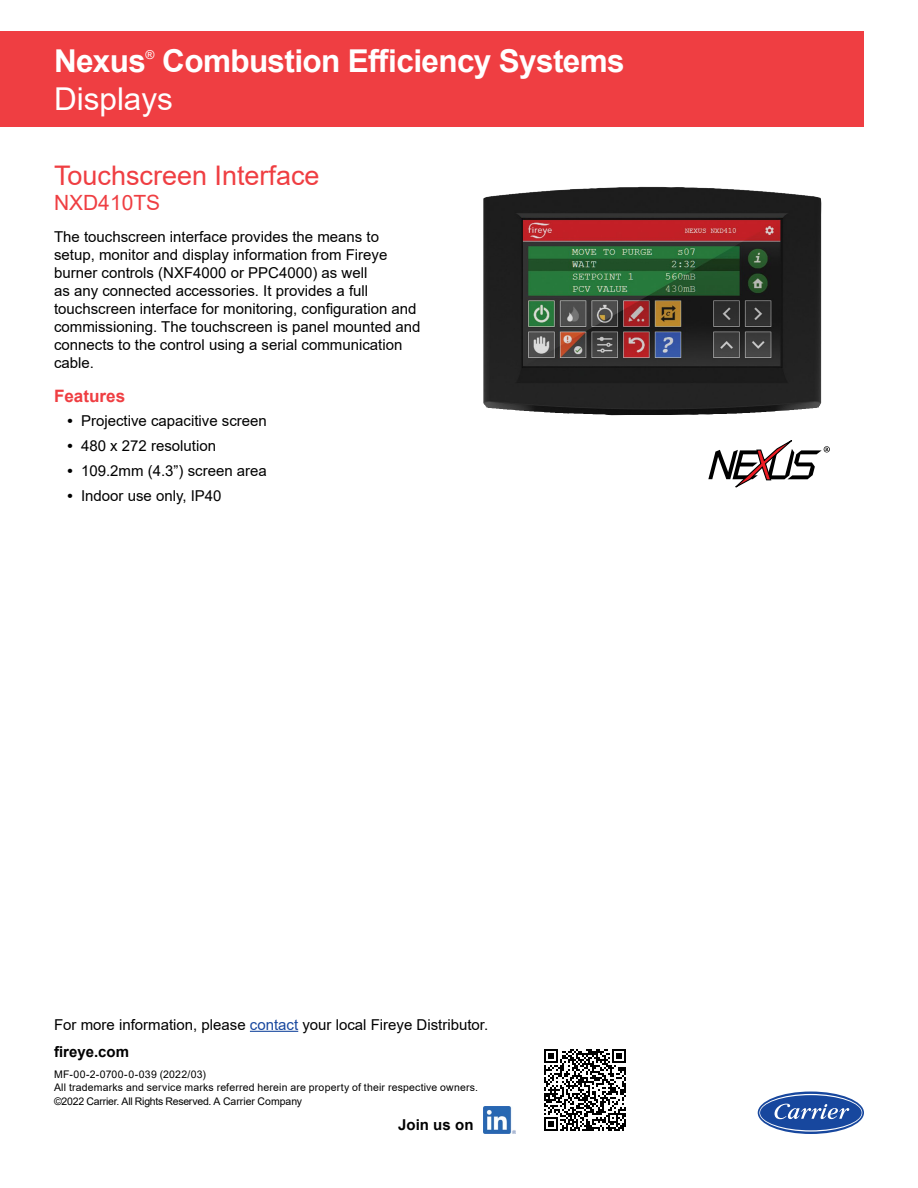
<style>
.page{position:relative;width:918px;height:1188px;background:#fff}
.page>*{position:absolute;margin:0;border:0;box-sizing:border-box;transform-origin:0 0}
.t1{font:700 31.5px "Arial";letter-spacing:-.02em;color:#fff}
.t2{font:31.5px "Arial";color:#fff}
.t3{font:27px "Arial";color:#ef3e42}
.t4{font:21px "Arial";color:#ef3e42}
.t5{font:700 17.1px "Arial";color:#ef3e42}
.t6{font:15px/18px "Arial";color:#000}
.t7{font:700 15px "Arial";letter-spacing:.005em;color:#000}
.t8{font:12.3px "Arial";color:#fff}
.t9{font:10.5px/13.5px "Arial";letter-spacing:.015em;color:#000}
.s1{font-weight:700}
.s2{color:#17479e}
</style>
<div class="page">
<hr style="left:250px;top:1031px;width:48px;height:1px;background:#17479e">
<svg style="left:758px;top:1092px;width:106px;height:42px"></svg>
<svg style="left:759px;top:1094px;width:103px;height:38px"></svg>
<img style="left:483px;top:1106px;width:32px;height:27px">
<div style="left:0;top:32px;width:864px;height:95px;background:#ef3e42"></div>
<svg style="left:708px;top:440px;width:122px;height:48px"></svg>
<svg style="left:544px;top:1049px;width:82px;height:82px"></svg>
<img style="left:483px;top:187px;width:339px;height:229px">
<h1 class="t1" style="left:54px;top:38px;width:94px">Nexus</h1>
<p class="t8" style="left:145px;top:46px;width:11px">®</p>
<h1 class="t1" style="left:162px;top:38px;width:464px">Combustion Efficiency Systems</h1>
<h1 class="t2" style="left:54px;top:77px;width:121px">Displays</h1>
<h2 class="t3" style="left:54px;top:157px;width:267px">Touchscreen Interface</h2>
<h3 class="t4" style="left:54px;top:188px;width:108px">NXD410TS</h3>
<p class="t6" style="left:54px;top:227px;width:368px">The touchscreen interface provides the means to setup, monitor and display information from Fireye burner controls (NXF4000 or PPC4000) as well<br>as any connected accessories. It provides a full touchscreen interface for monitoring, configuration and commissioning. The touchscreen is panel mounted and connects to the control using a serial communication cable.</p>
<p class="t5" style="left:54px;top:384px;width:73px">Features</p>
<p class="t6" style="left:68px;top:412px;width:201px"><span class="s1">•</span> Projective capacitive screen</p>
<p class="t6" style="left:68px;top:437px;width:150px"><span class="s1">•</span> 480 x 272 resolution</p>
<p class="t6" style="left:68px;top:462px;width:201px"><span class="s1">•</span> 109.2mm (4.3”) screen area</p>
<p class="t6" style="left:68px;top:486px;width:156px"><span class="s1">•</span> Indoor use only, IP40</p>
<p class="t6" style="left:54px;top:1010px;width:436px;line-height:27.8px">For more information, please <span class="s2">contact</span> your local Fireye Distributor. <span class="s1">fireye.com</span></p>
<p class="t9" style="left:54px;top:1067px;width:426px">MF-00-2-0700-0-039 (2022/03)<br>All trademarks and service marks referred herein are property of their respective owners. ©2022 Carrier. All Rights Reserved. A Carrier Company</p>
<p class="t7" style="left:398px;top:1114px;width:77px">Join us on</p>
</div>
